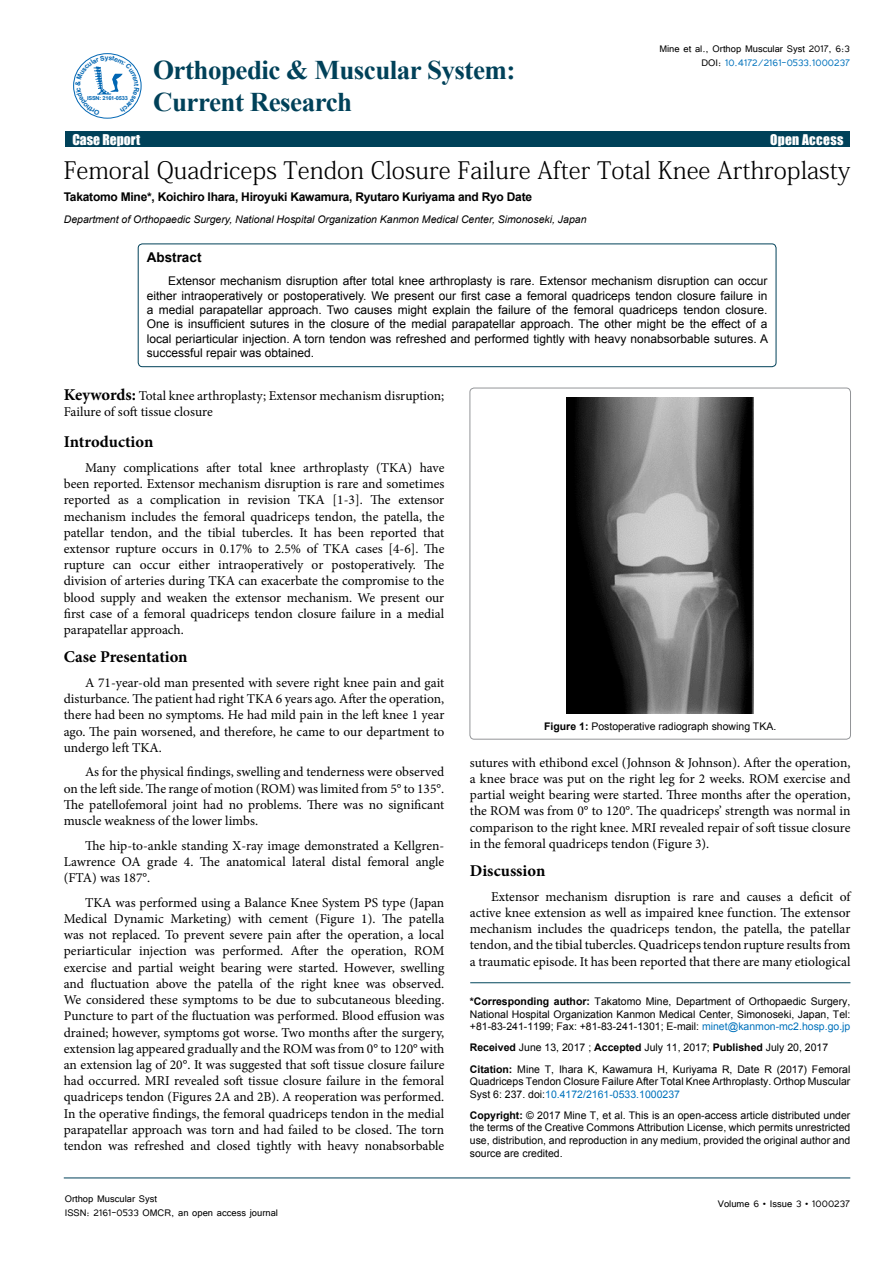
<style>
.page{position:relative;width:893px;height:1263px;background:#fff}
.page>*{position:absolute;margin:0;border:0;box-sizing:border-box;transform-origin:0 0}
.t1{font:700 27px "Times New Roman";letter-spacing:-.02em;color:#004159}
.t2{font:24px "Adobe Fangsong Std";color:#000}
.t3{font:700 16.5px "Minion Pro";color:#000}
.t4{font:13.65px "Impact";color:#fff}
.t5{font:13.5px/16.2px "Minion Pro";color:#000;text-align:justify}
.t6{font:13.5px "Impact";letter-spacing:.02em;color:#fff}
.t7{font:700 13.5px "Arial";color:#000}
.t8{font:12px/14.4px "Arial";color:#000;text-align:justify}
.t9{font:12px/14.4px "Tunga";color:#000;text-align:right}
.t10{font:700 12px "Arial";letter-spacing:-.02em;color:#000}
.t11{font:10.5px/12.6px "Arial";color:#000;text-align:justify}
.t12{font:italic 10.5px "Arial";color:#000}
.t13{font:700 5.4px "Arial";letter-spacing:-.04em;color:#0066b3;scale:1.05 1}
.s1{color:#0072bc}
.s2{font-weight:700;font-size:16.5px}
.s3{font-weight:700}
</style>
<div class="page">
<div style="left:65px;top:132px;width:785px;height:15px;background:#004159"></div>
<hr style="left:64px;top:1178px;width:786px;height:1px;background:#004159">
<div style="left:73px;top:53px;width:68px;height:65px;border:1px solid #0066b3;border-radius:50%"></div>
<div style="left:138px;top:244px;width:638px;height:123px;border:1px solid #004159;border-radius:4px"></div>
<hr style="left:470px;top:982px;width:380px;height:1px;background:#00455b">
<img style="left:567px;top:397px;width:186px;height:316px">
<div style="left:470px;top:388px;width:380px;height:351px;border:1px solid #939598;border-radius:4px"></div>
<svg style="left:75px;top:55px;width:64px;height:60px"></svg>
<p class="t13" style="left:87px;top:95px;width:40px">ISSN: 2161-0533</p>
<h1 class="t1" style="left:153px;top:51px;width:364px">Orthopedic &amp; Muscular System:</h1>
<h1 class="t1" style="left:153px;top:84px;width:201px">Current Research</h1>
<p class="t9" style="left:659px;top:41px;width:192px">Mine et al., Orthop Muscular Syst 2017, 6:3<br>DOI: <span class="s1">10.4172/2161-0533.1000237</span></p>
<p class="t4" style="left:72px;top:129px;width:69px">Case Report</p>
<p class="t6" style="left:770px;top:129px;width:75px">Open Access</p>
<h2 class="t2" style="left:64px;top:155px;width:788px">Femoral Quadriceps Tendon Closure Failure After Total Knee Arthroplasty</h2>
<p class="t10" style="left:64px;top:189px;width:470px">Takatomo Mine*, Koichiro Ihara, Hiroyuki Kawamura, Ryutaro Kuriyama and Ryo Date</p>
<p class="t12" style="left:64px;top:212px;width:524px">Department of Orthopaedic Surgery, National Hospital Organization Kanmon Medical Center, Simonoseki, Japan</p>
<p class="t7" style="left:147px;top:248px;width:56px">Abstract</p>
<p class="t8" style="left:147px;top:274px;width:623px;text-indent:21px">Extensor mechanism disruption after total knee arthroplasty is rare. Extensor mechanism disruption can occur either intraoperatively or postoperatively. We present our first case a femoral quadriceps tendon closure failure in a medial parapatellar approach. Two causes might explain the failure of the femoral quadriceps tendon closure.<br>One is insufficient sutures in the closure of the medial parapatellar approach. The other might be the effect of a local periarticular injection. A torn tendon was refreshed and performed tightly with heavy nonabsorbable sutures. A successful repair was obtained.</p>
<p class="t5" style="left:64px;top:388px;width:382px"><span class="s2">Keywords:</span> Total knee arthroplasty; Extensor mechanism disruption;<br>Failure of soft tissue closure</p>
<p class="t3" style="left:64px;top:430px;width:91px">Introduction</p>
<p class="t5" style="left:64px;top:460px;width:382px;text-indent:21px">Many complications after total knee arthroplasty (TKA) have been reported. Extensor mechanism disruption is rare and sometimes reported as a complication in revision TKA [1-3]. The extensor mechanism includes the femoral quadriceps tendon, the patella, the patellar tendon, and the tibial tubercles. It has been reported that extensor rupture occurs in 0.17% to 2.5% of TKA cases [4-6]. The rupture can occur either intraoperatively or postoperatively. The division of arteries during TKA can exacerbate the compromise to the blood supply and weaken the extensor mechanism. We present our first case of a femoral quadriceps tendon closure failure in a medial parapatellar approach.</p>
<p class="t3" style="left:64px;top:645px;width:125px">Case Presentation</p>
<p class="t5" style="left:64px;top:675px;width:382px;text-indent:21px">A 71-year-old man presented with severe right knee pain and gait disturbance. The patient had right TKA 6 years ago. After the operation, there had been no symptoms. He had mild pain in the left knee 1 year ago. The pain worsened, and therefore, he came to our department to undergo left TKA.</p>
<p class="t5" style="left:64px;top:764px;width:382px;text-indent:21px">As for the physical findings, swelling and tenderness were observed on the left side. The range of motion (ROM) was limited from 5° to 135°.<br>The patellofemoral joint had no problems. There was no significant muscle weakness of the lower limbs.</p>
<p class="t5" style="left:64px;top:837px;width:382px;text-indent:21px">The hip-to-ankle standing X-ray image demonstrated a Kellgren-Lawrence OA grade 4. The anatomical lateral distal femoral angle (FTA) was 187°.</p>
<p class="t5" style="left:64px;top:894px;width:382px;text-indent:21px">TKA was performed using a Balance Knee System PS type (Japan Medical Dynamic Marketing) with cement (Figure 1). The patella was not replaced. To prevent severe pain after the operation, a local periarticular injection was performed. After the operation, ROM exercise and partial weight bearing were started. However, swelling and fluctuation above the patella of the right knee was observed.<br>We considered these symptoms to be due to subcutaneous bleeding.<br>Puncture to part of the fluctuation was performed. Blood effusion was drained; however, symptoms got worse. Two months after the surgery, extension lag appeared gradually and the ROM was from 0° to 120° with an extension lag of 20°. It was suggested that soft tissue closure failure had occurred. MRI revealed soft tissue closure failure in the femoral quadriceps tendon (Figures 2A and 2B). A reoperation was performed.<br>In the operative findings, the femoral quadriceps tendon in the medial parapatellar approach was torn and had failed to be closed. The torn tendon was refreshed and closed tightly with heavy nonabsorbable</p>
<p class="t11" style="left:544px;top:720px;width:234px"><span class="s3">Figure 1:</span> Postoperative radiograph showing TKA.</p>
<p class="t5" style="left:470px;top:754px;width:382px">sutures with ethibond excel (Johnson &amp; Johnson). After the operation, a knee brace was put on the right leg for 2 weeks. ROM exercise and partial weight bearing were started. Three months after the operation, the ROM was from 0° to 120°. The quadriceps’ strength was normal in comparison to the right knee. MRI revealed repair of soft tissue closure in the femoral quadriceps tendon (Figure 3).</p>
<p class="t3" style="left:470px;top:859px;width:77px">Discussion</p>
<p class="t5" style="left:470px;top:888px;width:382px;text-indent:21px">Extensor mechanism disruption is rare and causes a deficit of active knee extension as well as impaired knee function. The extensor mechanism includes the quadriceps tendon, the patella, the patellar tendon, and the tibial tubercles. Quadriceps tendon rupture results from a traumatic episode. It has been reported that there are many etiological</p>
<p class="t11" style="left:470px;top:995px;width:382px"><span class="s3">*Corresponding author:</span> Takatomo Mine, Department of Orthopaedic Surgery, National Hospital Organization Kanmon Medical Center, Simonoseki, Japan, Tel: +81-83-241-1199; Fax: +81-83-241-1301; E-mail: <span class="s1">minet@kanmon-mc2.hosp.go.jp</span></p>
<p class="t11" style="left:470px;top:1037px;width:382px;line-height:21.1px"><span class="s3">Received</span> June 13, 2017 ; <span class="s3">Accepted</span> July 11, 2017; <span class="s3">Published</span> July 20, 2017<br><span class="s3">Citation:</span> Mine T, Ihara K, Kawamura H, Kuriyama R, Date R (2017) Femoral</p>
<p class="t11" style="left:470px;top:1075px;width:382px">Quadriceps Tendon Closure Failure After Total Knee Arthroplasty. Orthop Muscular<br>Syst 6: 237. doi:<span class="s1">10.4172/2161-0533.1000237</span></p>
<p class="t11" style="left:470px;top:1109px;width:382px"><span class="s3">Copyright:</span> © 2017 Mine T, et al. This is an open-access article distributed under the terms of the Creative Commons Attribution License, which permits unrestricted use, distribution, and reproduction in any medium, provided the original author and source are credited.</p>
<p class="t9" style="left:65px;top:1190px;width:215px;text-align:left">Orthop Muscular Syst<br>ISSN: 2161-0533 OMCR, an open access journal</p>
<p class="t9" style="left:718px;top:1196px;width:134px">Volume 6 • Issue 3 • 1000237</p>
</div>
